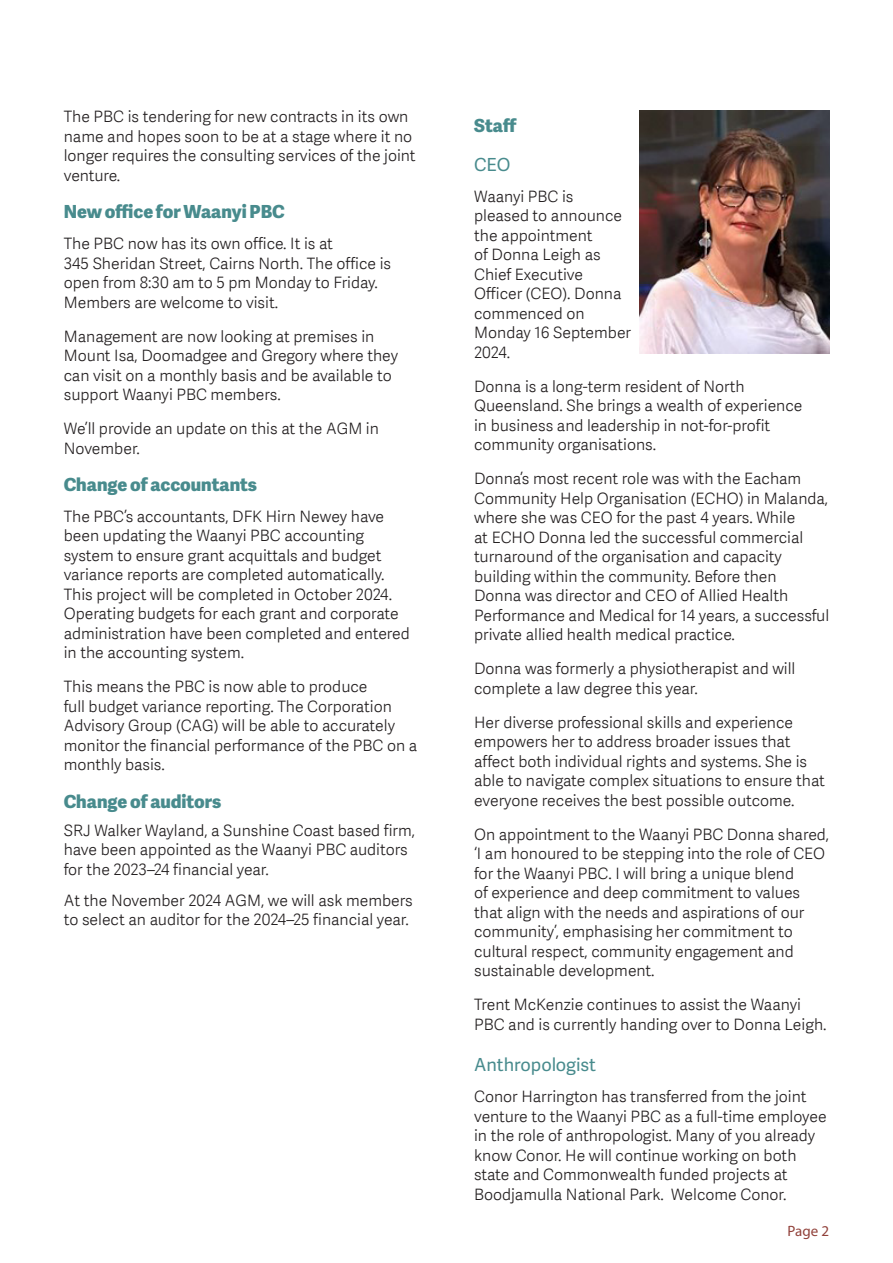
<style>
.page{position:relative;width:893px;height:1263px;background:#fff}
.page>*{position:absolute;margin:0;border:0;box-sizing:border-box;transform-origin:0 0}
.heading_2{font:800 18px "Adelle Sans EXT";color:#488b8d}
.Heading_3{font:18px "Adelle Sans EXT";color:#488b8d}
.body{font:300 15.75px/19.5px "Adelle Sans";color:#231f20}
.t1{font:15px "Myriad Pro";color:#91413a}
</style>
<div class="page">
<img style="left:639px;top:111px;width:190px;height:243px">
<p class="body" style="left:64px;top:107px;width:353px">The PBC is tendering for new contracts in its own name and hopes soon to be at a stage where it no longer requires the consulting services of the joint venture.</p>
<p class="heading_2" style="left:64px;top:197px;width:222px">New office for Waanyi PBC</p>
<p class="body" style="left:64px;top:234px;width:329px">The PBC now has its own office. It is at<br>345 Sheridan Street, Cairns North. The office is open from 8:30 am to 5 pm Monday to Friday.<br>Members are welcome to visit.</p>
<p class="body" style="left:64px;top:326px;width:336px">Management are now looking at premises in Mount Isa, Doomadgee and Gregory where they can visit on a monthly basis and be available to support Waanyi PBC members.</p>
<p class="body" style="left:64px;top:419px;width:317px">We’ll provide an update on this at the AGM in<br>November.</p>
<p class="heading_2" style="left:64px;top:469px;width:195px">Change of accountants</p>
<p class="body" style="left:64px;top:507px;width:348px">The PBC’s accountants, DFK Hirn Newey have been updating the Waanyi PBC accounting system to ensure grant acquittals and budget variance reports are completed automatically.<br>This project will be completed in October 2024.<br>Operating budgets for each grant and corporate administration have been completed and entered in the accounting system.</p>
<p class="body" style="left:64px;top:677px;width:355px">This means the PBC is now able to produce<br>full budget variance reporting. The Corporation Advisory Group (CAG) will be able to accurately monitor the financial performance of the PBC on a monthly basis.</p>
<p class="heading_2" style="left:64px;top:786px;width:159px">Change of auditors</p>
<p class="body" style="left:64px;top:821px;width:353px">SRJ Walker Wayland, a Sunshine Coast based firm, have been appointed as the Waanyi PBC auditors for the 2023–24 financial year.</p>
<p class="body" style="left:64px;top:891px;width:351px">At the November 2024 AGM, we will ask members to select an auditor for the 2024–25 financial year.</p>
<p class="heading_2" style="left:474px;top:111px;width:44px">Staff</p>
<p class="Heading_3" style="left:474px;top:150px;width:38px">CEO</p>
<p class="body" style="left:474px;top:187px;width:159px">Waanyi PBC is pleased to announce the appointment<br>of Donna Leigh as<br>Chief Executive<br>Officer (CEO). Donna commenced on<br>Monday 16 September<br>2024.</p>
<p class="body" style="left:474px;top:377px;width:330px">Donna is a long-term resident of North Queensland. She brings a wealth of experience in business and leadership in not-for-profit community organisations.</p>
<p class="body" style="left:474px;top:469px;width:357px">Donna’s most recent role was with the Eacham Community Help Organisation (ECHO) in Malanda, where she was CEO for the past 4 years. While<br>at ECHO Donna led the successful commercial turnaround of the organisation and capacity building within the community. Before then<br>Donna was director and CEO of Allied Health Performance and Medical for 14 years, a successful private allied health medical practice.</p>
<p class="body" style="left:474px;top:659px;width:323px">Donna was formerly a physiotherapist and will complete a law degree this year.</p>
<p class="body" style="left:474px;top:712px;width:352px">Her diverse professional skills and experience empowers her to address broader issues that affect both individual rights and systems. She is able to navigate complex situations to ensure that everyone receives the best possible outcome.</p>
<p class="body" style="left:474px;top:824px;width:357px">On appointment to the Waanyi PBC Donna shared, ‘I am honoured to be stepping into the role of CEO for the Waanyi PBC. I will bring a unique blend<br>of experience and deep commitment to values that align with the needs and aspirations of our community’, emphasising her commitment to cultural respect, community engagement and sustainable development.</p>
<p class="body" style="left:474px;top:995px;width:354px">Trent McKenzie continues to assist the Waanyi<br>PBC and is currently handing over to Donna Leigh.</p>
<p class="Heading_3" style="left:474px;top:1051px;width:123px">Anthropologist</p>
<p class="body" style="left:474px;top:1087px;width:354px">Conor Harrington has transferred from the joint venture to the Waanyi PBC as a full-time employee in the role of anthropologist. Many of you already know Conor. He will continue working on both state and Commonwealth funded projects at Boodjamulla National Park. Welcome Conor.</p>
<p class="t1" style="left:788px;top:1222px;width:43px">Page 2</p>
</div>
